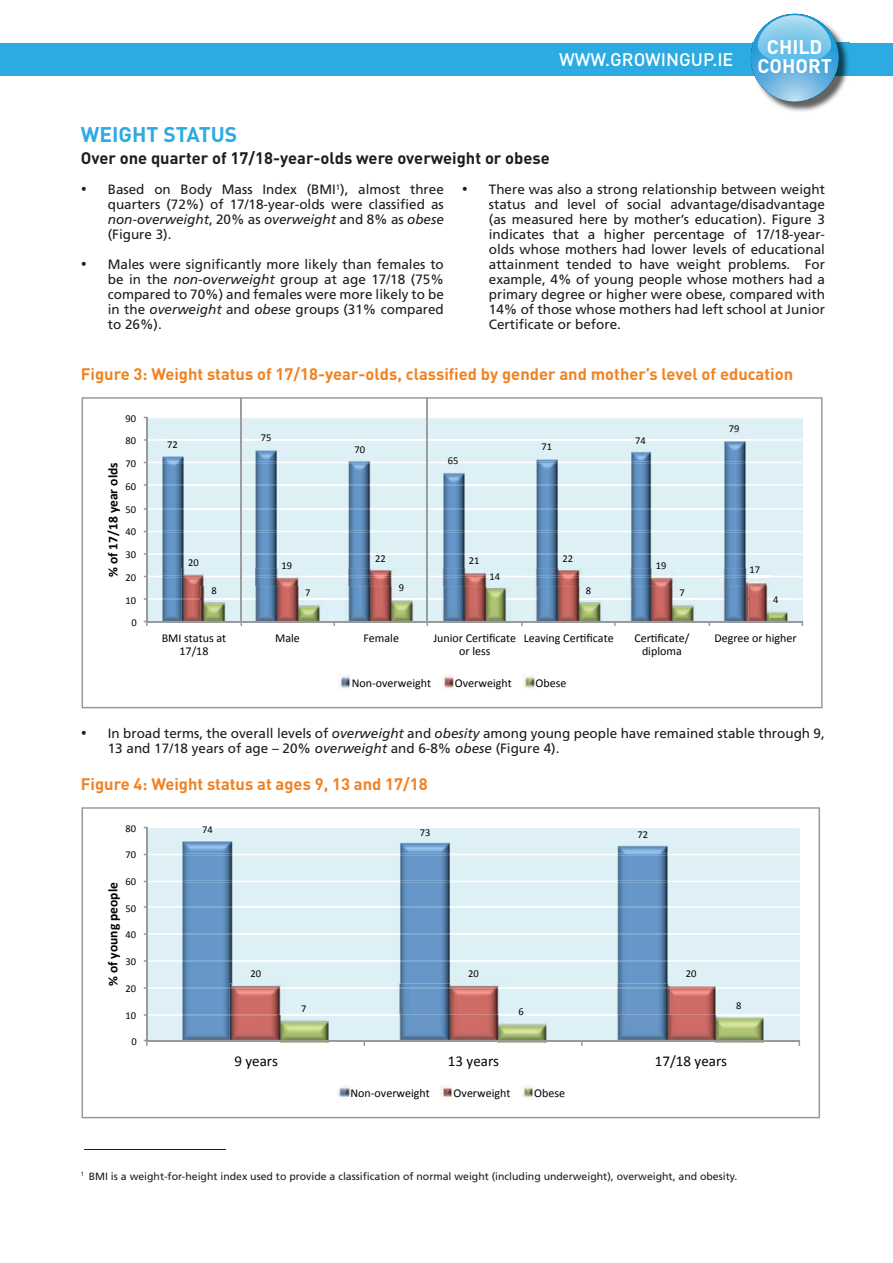
<style>
.page{position:relative;width:893px;height:1263px;background:#fff}
.page>*{position:absolute;margin:0;border:0;box-sizing:border-box;transform-origin:0 0}
.t1{font:700 21px "DIN";color:#2cabe2}
.t2{font:700 19.5px "DIN";color:#fff}
.t3{font:500 18px "DIN";color:#fff}
.t4{font:700 16.5px "DIN";color:#f08222}
.t5{font:700 16.5px "DIN";color:#1d1d1b}
.t6{font:15px "Calibri";color:#020203}
.t7{font:13.5px/15px "Frutiger";color:#1d1d1b;text-align:justify}
.t8{font:italic 13.5px "Frutiger CE";color:#1d1d1b}
.t9{font:700 13.5px "Calibri";color:#020203}
.t10{font:12px/13.5px "Calibri";color:#020203;text-align:center}
.t11{font:10.5px "Frutiger";color:#1d1d1b}
.t12{font:10.5px "Calibri";color:#020203}
.s1{font-weight:700;font-size:19.5px}
.s2{font-family:"Frutiger";font-style:normal}
.s3{font-family:"Frutiger CE";font-style:italic}
</style>
<div class="page">
<div style="left:0;top:43px;width:893px;height:32px;background:#2cabe2"></div>
<img style="left:773px;top:34px;width:76px;height:78px">
<img style="left:838px;top:43px;width:11px;height:32px">
<svg style="left:751px;top:14px;width:87px;height:88px"></svg>
<svg style="left:82px;top:397px;width:741px;height:311px"></svg>
<svg style="left:82px;top:807px;width:738px;height:311px"></svg>
<hr style="left:85px;top:1149px;width:141px;height:1px;background:#1d1d1b">
<hr style="left:240px;top:397px;width:2px;height:225px;background:#9d9d9d">
<hr style="left:427px;top:397px;width:1px;height:225px;background:#9d9d9d">
<h2 class="t2" style="left:767px;top:34px;width:57px">CHILD</h2>
<h3 class="t3" style="left:559px;top:48px;width:274px">WWW.GROWINGUP.IE <span class="s1">COHORT</span></h3>
<h1 class="t1" style="left:81px;top:120px;width:158px">WEIGHT STATUS</h1>
<p class="t5" style="left:81px;top:147px;width:471px">Over one quarter of 17/18-year-olds were overweight or obese</p>
<p class="t7" style="left:81px;top:182px;width:365px;text-align:right">• Based on Body Mass Index (BMI<sup>1</sup>), almost three quarters (72%) of 17/18-year-olds were classified as</p>
<p class="t8" style="left:108px;top:212px;width:338px">non-overweight<span class="s2">, 20% as</span> overweight <span class="s2">and 8% as</span> obese</p>
<p class="t7" style="left:108px;top:227px;width:65px">(Figure 3).</p>
<p class="t7" style="left:108px;top:257px;width:338px;text-indent:-27px">• Males were significantly more likely than females to be in the <span class="s3">non-overweight</span> group at age 17/18 (75% compared to 70%) and females were more likely to be in the <span class="s3">overweight</span> and <span class="s3">obese</span> groups (31% compared to 26%).</p>
<p class="t7" style="left:489px;top:182px;width:338px;text-indent:-27px">• There was also a strong relationship between weight status and level of social advantage/disadvantage (as measured here by mother’s education). Figure 3 indicates that a higher percentage of 17/18-year&shy;olds whose mothers had lower levels of educational attainment tended to have weight problems. For example, 4% of young people whose mothers had a primary degree or higher were obese, compared with 14% of those whose mothers had left school at Junior Certificate or before.</p>
<p class="t4" style="left:81px;top:364px;width:714px">Figure 3: Weight status of 17/18-year-olds, classified by gender and mother’s level of education</p>
<p class="t12" style="left:125px;top:412px;width:12px">90</p>
<p class="t12" style="left:125px;top:434px;width:12px">80</p>
<p class="t12" style="left:125px;top:457px;width:12px">70</p>
<p class="t9" style="left:104px;top:577px;width:116px;rotate:-90deg">% of 17/18 year olds</p>
<p class="t12" style="left:125px;top:480px;width:12px">60</p>
<p class="t12" style="left:125px;top:502px;width:12px">50</p>
<p class="t12" style="left:125px;top:525px;width:12px">40</p>
<p class="t12" style="left:125px;top:548px;width:12px">30</p>
<p class="t12" style="left:125px;top:571px;width:12px">20</p>
<p class="t12" style="left:125px;top:593px;width:12px">10</p>
<p class="t12" style="left:131px;top:616px;width:7px">0</p>
<p class="t12" style="left:167px;top:438px;width:12px">72</p>
<p class="t12" style="left:261px;top:431px;width:12px">75</p>
<p class="t12" style="left:188px;top:556px;width:12px">20</p>
<p class="t12" style="left:282px;top:558px;width:12px">19</p>
<p class="t12" style="left:212px;top:583px;width:7px">8</p>
<p class="t12" style="left:305px;top:586px;width:7px">7</p>
<p class="t12" style="left:354px;top:442px;width:12px">70</p>
<p class="t12" style="left:448px;top:454px;width:12px">65</p>
<p class="t12" style="left:542px;top:440px;width:12px">71</p>
<p class="t12" style="left:635px;top:433px;width:12px">74</p>
<p class="t12" style="left:375px;top:552px;width:12px">22</p>
<p class="t12" style="left:469px;top:554px;width:12px">21</p>
<p class="t12" style="left:562px;top:552px;width:12px">22</p>
<p class="t12" style="left:399px;top:581px;width:7px">9</p>
<p class="t12" style="left:489px;top:570px;width:12px">14</p>
<p class="t12" style="left:656px;top:558px;width:12px">19</p>
<p class="t12" style="left:586px;top:583px;width:7px">8</p>
<p class="t12" style="left:679px;top:586px;width:7px">7</p>
<p class="t12" style="left:729px;top:422px;width:12px">79</p>
<p class="t12" style="left:749px;top:563px;width:12px">17</p>
<p class="t12" style="left:773px;top:593px;width:7px">4</p>
<p class="t10" style="left:162px;top:631px;width:66px">BMI status at<br>17/18</p>
<p class="t10" style="left:275px;top:631px;width:26px">Male</p>
<p class="t10" style="left:363px;top:631px;width:37px">Female</p>
<p class="t10" style="left:433px;top:631px;width:84px">Junior Cer&gt;ficate or less</p>
<p class="t10" style="left:524px;top:631px;width:92px">Leaving Cer&gt;ficate</p>
<p class="t10" style="left:634px;top:631px;width:57px">Cer&gt;ficate/ diploma</p>
<p class="t10" style="left:714px;top:631px;width:84px">Degree or higher</p>
<p class="t10" style="left:352px;top:676px;width:81px">Non-overweight</p>
<p class="t10" style="left:455px;top:676px;width:58px">Overweight</p>
<p class="t10" style="left:535px;top:676px;width:32px">Obese</p>
<p class="t7" style="left:108px;top:726px;width:718px;text-indent:-27px">• In broad terms, the overall levels of <span class="s3">overweight</span> and <span class="s3">obesity</span> among young people have remained stable through 9,<br>13 and 17/18 years of age – 20% <span class="s3">overweight</span> and 6-8% <span class="s3">obese</span> (Figure 4).</p>
<p class="t4" style="left:81px;top:773px;width:348px">Figure 4: Weight status at ages 9, 13 and 17/18</p>
<p class="t12" style="left:202px;top:823px;width:12px">74</p>
<p class="t12" style="left:420px;top:826px;width:12px">73</p>
<p class="t12" style="left:637px;top:828px;width:12px">72</p>
<p class="t12" style="left:126px;top:821px;width:12px">80</p>
<p class="t12" style="left:126px;top:848px;width:12px">70</p>
<p class="t12" style="left:126px;top:875px;width:12px">60</p>
<p class="t9" style="left:104px;top:986px;width:105px;rotate:-90deg">% of young people</p>
<p class="t12" style="left:126px;top:902px;width:12px">50</p>
<p class="t12" style="left:126px;top:928px;width:12px">40</p>
<p class="t12" style="left:126px;top:955px;width:12px">30</p>
<p class="t12" style="left:126px;top:982px;width:12px">20</p>
<p class="t12" style="left:126px;top:1008px;width:12px">10</p>
<p class="t12" style="left:132px;top:1035px;width:7px">0</p>
<p class="t12" style="left:251px;top:967px;width:12px">20</p>
<p class="t12" style="left:468px;top:967px;width:12px">20</p>
<p class="t12" style="left:686px;top:967px;width:12px">20</p>
<p class="t12" style="left:301px;top:1002px;width:7px">7</p>
<p class="t12" style="left:519px;top:1004px;width:7px">6</p>
<p class="t12" style="left:736px;top:999px;width:7px">8</p>
<p class="t6" style="left:234px;top:1051px;width:45px">9 years</p>
<p class="t6" style="left:448px;top:1051px;width:53px">13 years</p>
<p class="t6" style="left:655px;top:1051px;width:74px">17/18 years</p>
<p class="t10" style="left:351px;top:1086px;width:81px">Non-overweight</p>
<p class="t10" style="left:454px;top:1086px;width:58px">Overweight</p>
<p class="t10" style="left:534px;top:1086px;width:32px">Obese</p>
<p class="t11" style="left:81px;top:1170px;width:658px"><sup>1</sup> BMI is a weight-for-height index used to provide a classification of normal weight (including underweight), overweight, and obesity.</p>
</div>
